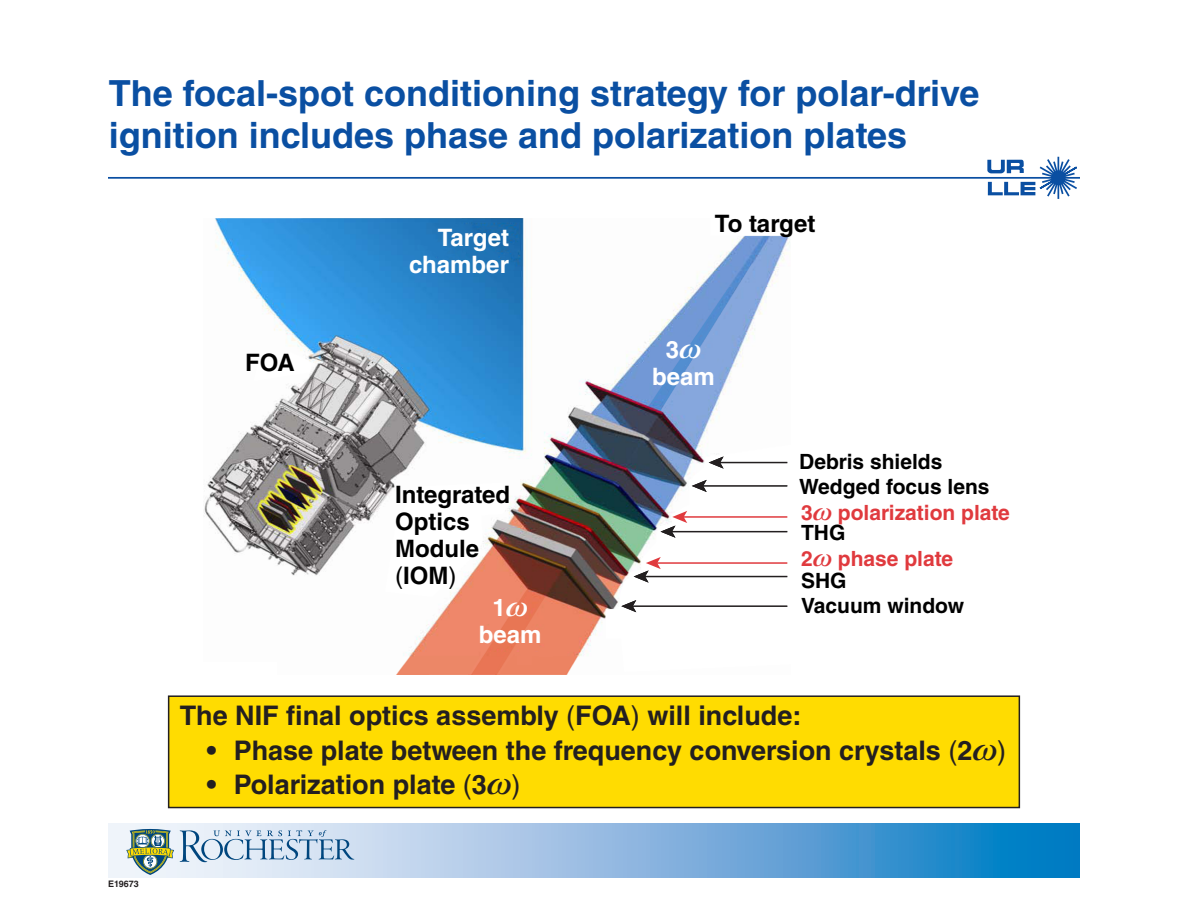
<style>
.page{position:relative;width:1188px;height:918px;background:#fff}
.page>*{position:absolute;margin:0;border:0;box-sizing:border-box;transform-origin:0 0}
.t1{font:700 36px/42px "Helvetica LT Std";color:#0a4fa2}
.t2{font:700 27px "Helvetica LT Std";color:#231f20}
.t3{font:700 24px/27px "Helvetica LT Std";color:#000}
.t4{font:700 24px/27px "Helvetica LT Std";color:#fff;text-align:center}
.t5{font:700 21px/24.5px "Helvetica LT Std";color:#000}
.t6{font:700 21px "Helvetica LT Std";color:#e03a3e}
.t7{font:700 9px "Helvetica LT Std";color:#231f20}
.s1{font-weight:400}
.s2{font-family:"MM Greek"}
</style>
<div class="page">
<div style="left:169px;top:696px;width:850px;height:112px;background:#ffdc01"></div>
<div style="left:168px;top:695px;width:852px;height:113px;border:2px solid #231f20"></div>
<svg style="left:108px;top:823px;width:972px;height:54px;background:#7bb2dd"></svg>
<svg style="left:180px;top:830px;width:175px;height:32px;background:#b3c9de"></svg>
<svg style="left:126px;top:829px;width:48px;height:46px"></svg>
<svg style="left:987px;top:156px;width:90px;height:43px"></svg>
<hr style="left:108px;top:177px;width:972px;height:2px;background:#0a4fa2">
<img style="left:204px;top:219px;width:586px;height:456px">
<hr style="left:719px;top:462px;width:68px;height:1px;background:#231f20">
<svg style="left:709px;top:456px;width:15px;height:13px"></svg>
<hr style="left:702px;top:485px;width:85px;height:2px;background:#231f20">
<svg style="left:692px;top:480px;width:15px;height:12px"></svg>
<hr style="left:683px;top:516px;width:104px;height:2px;background:#e03a3e">
<hr style="left:656px;top:562px;width:131px;height:2px;background:#e03a3e">
<hr style="left:644px;top:576px;width:143px;height:1px;background:#231f20">
<svg style="left:634px;top:557px;width:27px;height:26px"></svg>
<hr style="left:632px;top:605px;width:155px;height:2px;background:#231f20">
<svg style="left:621px;top:600px;width:15px;height:12px"></svg>
<hr style="left:671px;top:531px;width:116px;height:1px;background:#231f20">
<svg style="left:661px;top:511px;width:26px;height:27px"></svg>
<p class="t1" style="left:109px;top:72px;width:872px">The focal-spot conditioning strategy for polar-drive ignition includes phase and polarization plates</p>
<p class="t3" style="left:245px;top:349px;width:51px">FOA</p>
<p class="t4" style="left:409px;top:223px;width:101px;text-align:right">Target chamber</p>
<p class="t3" style="left:395px;top:481px;width:116px">Integrated<br>Optics<br>Module <span class="s1">(</span>IOM<span class="s1">)</span></p>
<p class="t4" style="left:479px;top:594px;width:64px">1<span class="s2">~ </span>beam</p>
<p class="t3" style="left:715px;top:209px;width:102px">To target</p>
<p class="t4" style="left:652px;top:336px;width:64px">3<span class="s2">~ </span>beam</p>
<p class="t5" style="left:799px;top:449px;width:192px">Debris shields<br>Wedged focus lens</p>
<p class="t5" style="left:801px;top:521px;width:46px">THG</p>
<p class="t5" style="left:801px;top:567px;width:164px;line-height:25.7px">SHG<br>Vacuum window</p>
<p class="t6" style="left:801px;top:500px;width:210px">3<span class="s2">~</span> polarization plate</p>
<p class="t6" style="left:801px;top:546px;width:153px">2<span class="s2">~</span> phase plate</p>
<p class="t7" style="left:108px;top:878px;width:32px">E19673</p>
<p class="t2" style="left:180px;top:699px;width:623px">The NIF final optics assembly <span class="s1">(</span>FOA<span class="s1">)</span> will include:</p>
<p class="t2" style="left:207px;top:734px;width:801px">• Phase plate between the frequency conversion crystals <span class="s1">(</span>2<span class="s2">~</span><span class="s1">)</span></p>
<p class="t2" style="left:207px;top:768px;width:315px">• Polarization plate <span class="s1">(</span>3<span class="s2">~</span><span class="s1">)</span></p>
</div>
